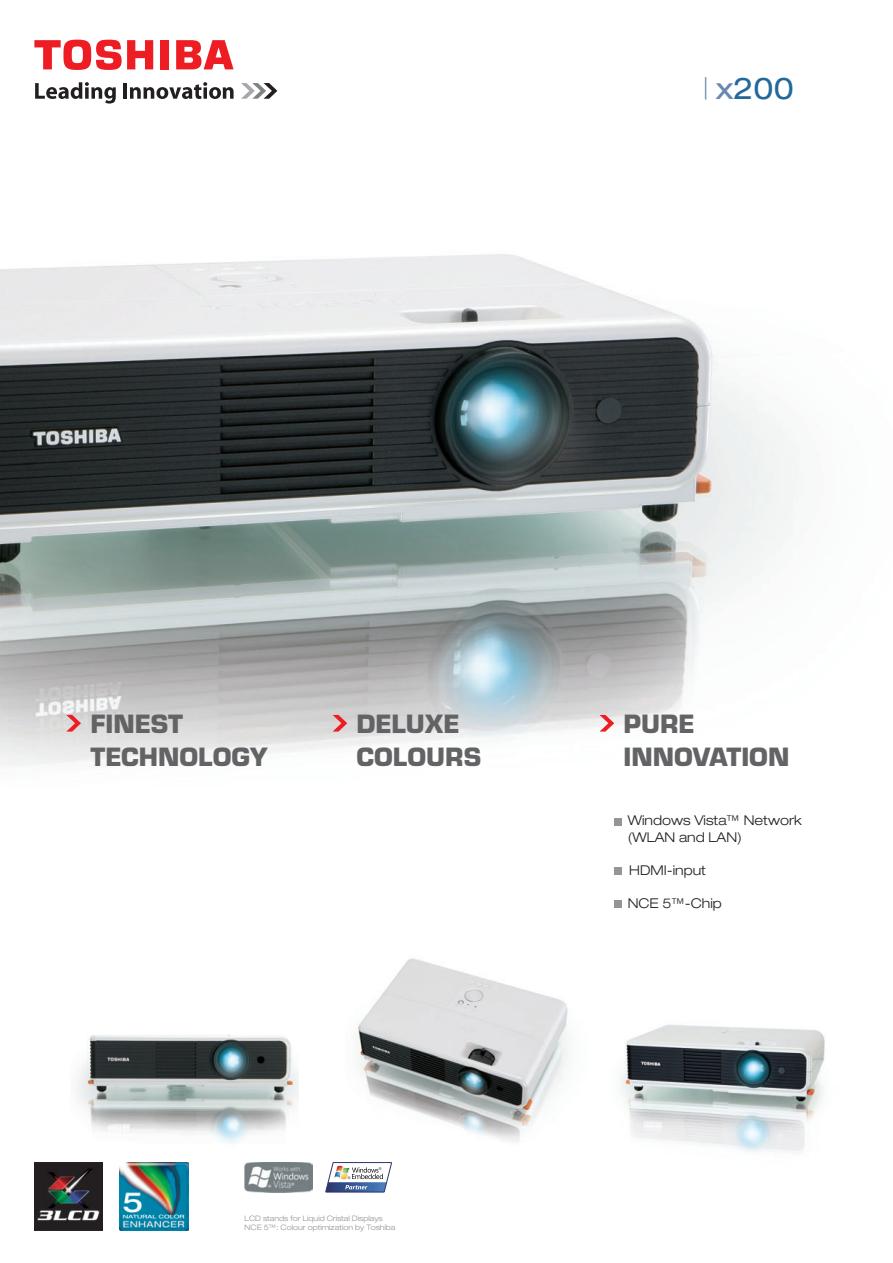
<style>
.page{position:relative;width:893px;height:1263px;background:#fff}
.page>*{position:absolute;margin:0;border:0;box-sizing:border-box;transform-origin:0 0}
.t1{font:expanded 30px "Helvetica Neue";color:#23689a}
.t2{font:900 27.6px/33px "Eurostile T";color:#636366}
.t3{font:300 expanded 13.5px/16.5px "Helvetica Neue";color:#231f20}
.t4{font:300 expanded 7.5px/9px "Helvetica Neue";color:#939598}
.s1{font-weight:100;color:#6a87b0}
.s2{color:#6a87b0}
</style>
<div class="page">
<img style="left:621px;top:1024px;width:204px;height:130px">
<img style="left:77px;top:1035px;width:221px;height:109px">
<img style="left:355px;top:958px;width:213px;height:184px">
<img style="left:0;top:40px;width:799px;height:835px">
<svg style="left:241px;top:83px;width:36px;height:16px"></svg>
<svg style="left:35px;top:82px;width:81px;height:22px"></svg>
<hr style="left:123px;top:83px;width:4px;height:16px;background:#231f20">
<svg style="left:130px;top:82px;width:103px;height:17px"></svg>
<div style="left:160px;top:40px;width:9px;height:29px;background:#ee1d23"></div>
<svg style="left:127px;top:40px;width:26px;height:29px"></svg>
<svg style="left:176px;top:40px;width:57px;height:29px"></svg>
<svg style="left:34px;top:39px;width:87px;height:31px"></svg>
<svg style="left:599px;top:715px;width:15px;height:16px"></svg>
<svg style="left:332px;top:715px;width:15px;height:16px"></svg>
<svg style="left:66px;top:715px;width:15px;height:16px"></svg>
<div style="left:614px;top:818px;width:7px;height:7px;background:#939598"></div>
<div style="left:614px;top:868px;width:7px;height:7px;background:#939598"></div>
<div style="left:614px;top:901px;width:7px;height:7px;background:#939598"></div>
<img style="left:34px;top:1162px;width:68px;height:68px">
<img style="left:120px;top:1162px;width:68px;height:68px">
<svg style="left:325px;top:1162px;width:66px;height:30px"></svg>
<img style="left:245px;top:1162px;width:67px;height:30px">
<h1 class="t1" style="left:702px;top:77px;width:93px"><span class="s1">|</span> <span class="s2">x</span>200</h1>
<h2 class="t2" style="left:90px;top:710px;width:179px">FINEST<br>TECHNOLOGY</h2>
<h2 class="t2" style="left:356px;top:710px;width:126px">DELUXE<br>COLOURS</h2>
<h2 class="t2" style="left:623px;top:710px;width:167px">PURE<br>INNOVATION</h2>
<p class="t4" style="left:244px;top:1214px;width:152px">LCD stands for Liquid Cristal Displays<br>NCE 5™: Colour optimization by Toshiba</p>
<h3 class="t3" style="left:627px;top:813px;width:175px">Windows Vista™ Network (WLAN and LAN)</h3>
<h3 class="t3" style="left:629px;top:863px;width:78px">HDMI-input</h3>
<h3 class="t3" style="left:627px;top:896px;width:96px">NCE 5™-Chip</h3>
</div>
